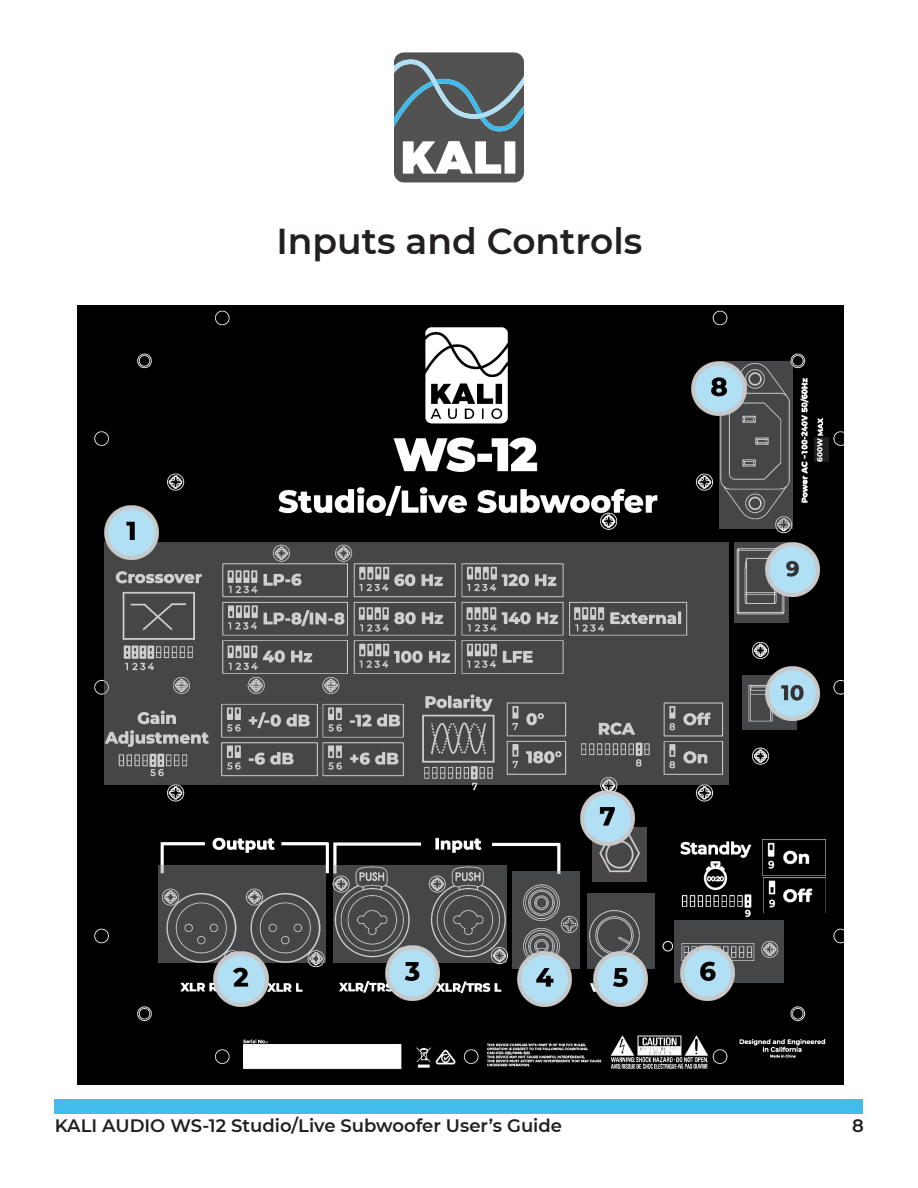
<style>
.page{position:relative;width:918px;height:1188px;background:#fff}
.page>*{position:absolute;margin:0;border:0;box-sizing:border-box;transform-origin:0 0}
.t1{font:600 36px "Montserrat";color:#231f20}
.t2{font:600 18px "Montserrat";color:#231f20}
.t3{font:800 7.5px "Montserrat";color:#fff}
</style>
<div class="page">
<div style="left:54px;top:1100px;width:808px;height:14px;background:#42bced"></div>
<svg style="left:394px;top:52px;width:130px;height:130px;background:#6f777a"></svg>
<img style="left:77px;top:306px;width:766px;height:778px">
<svg style="left:105px;top:542px;width:624px;height:243px;background:#565758"></svg>
<img style="left:104px;top:506px;width:54px;height:54px">
<svg style="left:158px;top:866px;width:168px;height:97px;background:#515253"></svg>
<img style="left:214px;top:952px;width:54px;height:54px">
<svg style="left:333px;top:866px;width:174px;height:97px;background:#58595a"></svg>
<svg style="left:513px;top:872px;width:67px;height:97px;background:#575859"></svg>
<svg style="left:587px;top:893px;width:67px;height:76px;background:#4f4f51"></svg>
<svg style="left:674px;top:920px;width:110px;height:63px;background:#4d4e4f"></svg>
<svg style="left:592px;top:828px;width:55px;height:54px;background:#565556"></svg>
<svg style="left:743px;top:675px;width:54px;height:54px"></svg>
<svg style="left:735px;top:542px;width:54px;height:81px;background:#595a5b"></svg>
<svg style="left:719px;top:362px;width:73px;height:167px;background:#525354"></svg>
<img style="left:385px;top:946px;width:55px;height:54px">
<img style="left:517px;top:952px;width:55px;height:54px">
<img style="left:593px;top:952px;width:55px;height:54px">
<img style="left:680px;top:946px;width:55px;height:54px">
<img style="left:692px;top:362px;width:54px;height:54px">
<img style="left:766px;top:542px;width:54px;height:55px">
<img style="left:766px;top:667px;width:54px;height:54px">
<img style="left:580px;top:791px;width:54px;height:54px">
<img style="left:763px;top:878px;width:62px;height:34px">
<img style="left:762px;top:840px;width:63px;height:35px">
<div style="left:814px;top:437px;width:14px;height:25px;background:#231f20"></div>
<p class="t1" style="left:276px;top:216px;width:367px">Inputs and Controls</p>
<p class="t3" style="left:814px;top:462px;width:25px;rotate:-90deg">600W</p>
<p class="t2" style="left:55px;top:1112px;width:509px">KALI AUDIO WS-12 Studio/Live Subwoofer User’s Guide</p>
<p class="t2" style="left:852px;top:1112px;width:13px">8</p>
</div>
